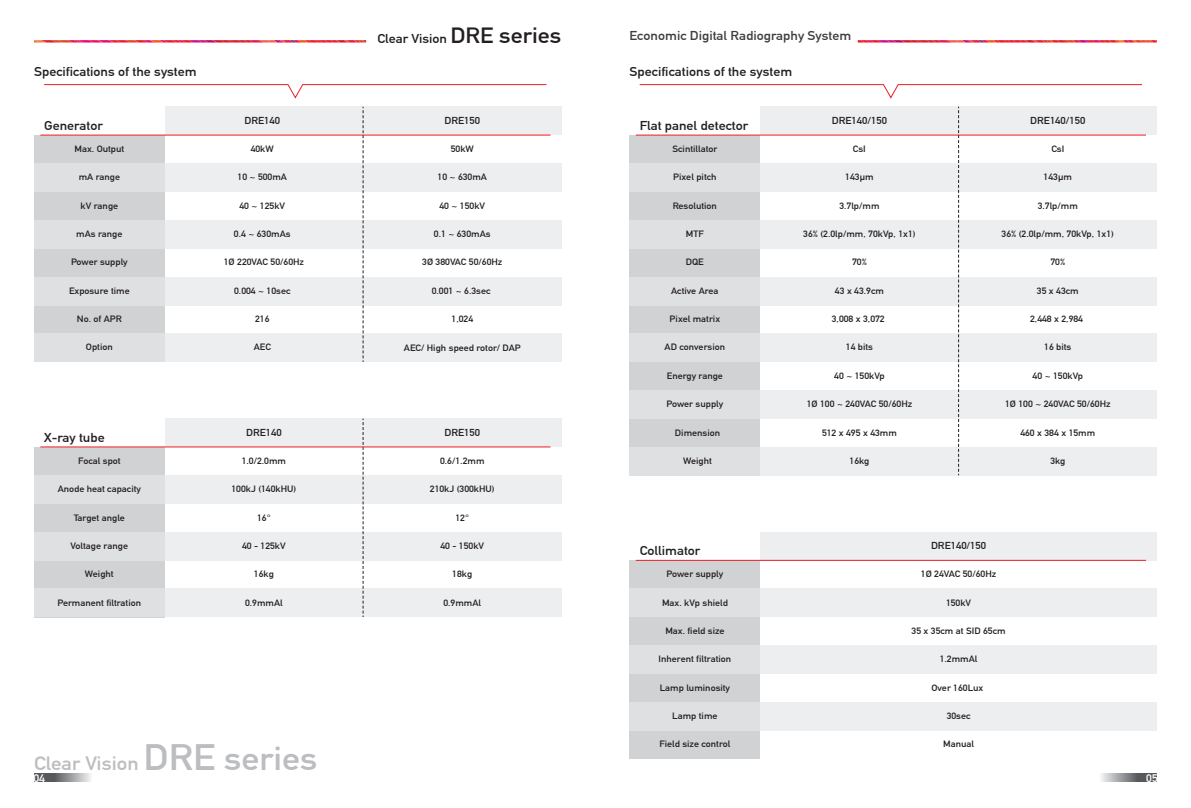
<style>
.page{position:relative;width:1191px;height:808px;background:#fff}
.page>*{position:absolute;margin:0;border:0;box-sizing:border-box;transform-origin:0 0}
.t1{font:18.9px "DIN Mittelschrift LT Alternate";color:#bcbdc0;scale:1.11 1}
.t2{font:12.6px "DIN Mittelschrift LT";color:#231f20;scale:1.11 1}
.t3{font:12.6px "DIN Mittelschrift LT";color:#3e3e3f;scale:1.11 1}
.t4{font:10.8px "DIN Mittelschrift LT";color:#fff;scale:1.11 1}
.t5{font:9.9px "DIN Mittelschrift LT";color:#231f20;scale:1.11 1}
.t6{font:9px "DIN Mittelschrift LT";color:#231f20;scale:1.11 1}
.s1{font-size:21.6px}
.s2{font-size:36px}
.s3{font-size:32.4px}
</style>
<div class="page">
<svg style="left:34px;top:774px;width:57px;height:8px"></svg>
<svg style="left:1101px;top:774px;width:56px;height:8px"></svg>
<div style="left:165px;top:419px;width:396px;height:28px;background:#edeeef"></div>
<svg style="left:857px;top:40px;width:300px;height:3px"></svg>
<svg style="left:639px;top:84px;width:503px;height:15px"></svg>
<div style="left:34px;top:447px;width:131px;height:170px;background:#d1d2d4"></div>
<div style="left:34px;top:475px;width:527px;height:29px;background:linear-gradient(to right,#e2e3e4,#f1f2f3)"></div>
<div style="left:34px;top:532px;width:527px;height:28px;background:linear-gradient(to right,#e2e3e4,#f1f2f3)"></div>
<div style="left:34px;top:589px;width:527px;height:28px;background:linear-gradient(to right,#e2e3e4,#f1f2f3)"></div>
<svg style="left:363px;top:419px;width:1px;height:198px"></svg>
<hr style="left:40px;top:447px;width:510px;height:1px;background:#ee1d23">
<div style="left:165px;top:107px;width:396px;height:28px;background:#edeeef"></div>
<div style="left:34px;top:135px;width:131px;height:227px;background:#d1d2d4"></div>
<div style="left:34px;top:163px;width:527px;height:29px;background:linear-gradient(to right,#e2e3e4,#f1f2f3)"></div>
<div style="left:34px;top:220px;width:527px;height:28px;background:linear-gradient(to right,#e2e3e4,#f1f2f3)"></div>
<div style="left:34px;top:277px;width:527px;height:28px;background:linear-gradient(to right,#e2e3e4,#f1f2f3)"></div>
<div style="left:34px;top:333px;width:527px;height:29px;background:linear-gradient(to right,#e2e3e4,#f1f2f3)"></div>
<hr style="left:40px;top:135px;width:510px;height:1px;background:#ee1d23">
<div style="left:760px;top:532px;width:397px;height:28px;background:#edeeef"></div>
<div style="left:629px;top:560px;width:131px;height:199px;background:#d1d2d4"></div>
<div style="left:629px;top:589px;width:528px;height:28px;background:linear-gradient(to right,#e2e3e5,#f1f2f3)"></div>
<div style="left:629px;top:645px;width:528px;height:29px;background:linear-gradient(to right,#e2e3e5,#f1f2f3)"></div>
<div style="left:629px;top:702px;width:528px;height:28px;background:linear-gradient(to right,#e2e3e5,#f1f2f3)"></div>
<hr style="left:636px;top:560px;width:510px;height:1px;background:#ee1d23">
<div style="left:760px;top:107px;width:397px;height:28px;background:#edeeef"></div>
<div style="left:629px;top:135px;width:131px;height:340px;background:#d1d2d4"></div>
<div style="left:629px;top:163px;width:528px;height:29px;background:linear-gradient(to right,#e2e3e4,#f1f2f3)"></div>
<div style="left:629px;top:220px;width:528px;height:28px;background:linear-gradient(to right,#e2e3e4,#f1f2f3)"></div>
<div style="left:629px;top:277px;width:528px;height:28px;background:linear-gradient(to right,#e2e3e4,#f1f2f3)"></div>
<hr style="left:636px;top:135px;width:510px;height:1px;background:#ee1d23">
<div style="left:629px;top:333px;width:528px;height:29px;background:linear-gradient(to right,#e2e3e4,#f1f2f3)"></div>
<div style="left:629px;top:390px;width:528px;height:29px;background:linear-gradient(to right,#e2e3e4,#f1f2f3)"></div>
<div style="left:629px;top:447px;width:528px;height:28px;background:linear-gradient(to right,#e2e3e4,#f1f2f3)"></div>
<svg style="left:958px;top:107px;width:1px;height:368px"></svg>
<svg style="left:44px;top:84px;width:503px;height:15px"></svg>
<svg style="left:34px;top:40px;width:332px;height:3px"></svg>
<svg style="left:363px;top:107px;width:1px;height:255px"></svg>
<h2 class="t2" style="left:34px;top:64px;width:148px">Specifications of the system</h2>
<h2 class="t2" style="left:377px;top:31px;width:167px">Clear Vision <span class="s1">DRE series</span></h2>
<h2 class="t3" style="left:629px;top:28px;width:201px">Economic Digital Radiography System</h2>
<h2 class="t2" style="left:629px;top:64px;width:148px">Specifications of the system</h2>
<p class="t5" style="left:244px;top:115px;width:34px">DRE140</p>
<p class="t5" style="left:444px;top:115px;width:34px">DRE150</p>
<p class="t5" style="left:832px;top:115px;width:51px">DRE140/150</p>
<p class="t6" style="left:672px;top:144px;width:42px">Scintillator</p>
<p class="t6" style="left:673px;top:172px;width:40px">Pixel pitch</p>
<p class="t6" style="left:673px;top:200px;width:41px">Resolution</p>
<p class="t6" style="left:686px;top:229px;width:18px">MTF</p>
<p class="t6" style="left:686px;top:257px;width:18px">DQE</p>
<p class="t6" style="left:671px;top:285px;width:44px">Active Area</p>
<p class="t6" style="left:669px;top:314px;width:47px">Pixel matrix</p>
<p class="t6" style="left:664px;top:342px;width:56px">AD conversion</p>
<p class="t6" style="left:667px;top:370px;width:52px">Energy range</p>
<p class="t6" style="left:666px;top:399px;width:53px">Power supply</p>
<p class="t6" style="left:675px;top:427px;width:42px">Dimension</p>
<p class="t6" style="left:683px;top:455px;width:27px">Weight</p>
<p class="t5" style="left:1030px;top:115px;width:51px">DRE140/150</p>
<h2 class="t2" style="left:44px;top:118px;width:54px">Generator</h2>
<h2 class="t2" style="left:639px;top:118px;width:99px">Flat panel detector</h2>
<p class="t6" style="left:74px;top:144px;width:46px">Max. Output</p>
<p class="t6" style="left:79px;top:172px;width:39px">mA range</p>
<p class="t6" style="left:81px;top:200px;width:35px">kV range</p>
<p class="t6" style="left:76px;top:229px;width:43px">mAs range</p>
<p class="t6" style="left:71px;top:257px;width:53px">Power supply</p>
<p class="t6" style="left:69px;top:285px;width:56px">Exposure time</p>
<p class="t6" style="left:77px;top:314px;width:42px">No. of APR</p>
<p class="t6" style="left:86px;top:342px;width:26px">Option</p>
<p class="t6" style="left:251px;top:144px;width:22px">40kW</p>
<p class="t6" style="left:853px;top:144px;width:13px">CsI</p>
<p class="t6" style="left:451px;top:144px;width:22px">50kW</p>
<p class="t6" style="left:437px;top:172px;width:46px">10 ~ 630mA</p>
<p class="t6" style="left:439px;top:200px;width:43px">40 ~ 150kV</p>
<p class="t6" style="left:434px;top:229px;width:53px">0.1 ~ 630mAs</p>
<p class="t6" style="left:422px;top:257px;width:74px">3Ø 380VAC 50/60Hz</p>
<p class="t6" style="left:432px;top:285px;width:54px">0.001 ~ 6.3sec</p>
<p class="t6" style="left:451px;top:314px;width:21px">1,024</p>
<p class="t6" style="left:404px;top:342px;width:107px">AEC/ High speed rotor/ DAP</p>
<p class="t6" style="left:1051px;top:144px;width:13px">CsI</p>
<p class="t6" style="left:1043px;top:172px;width:27px">143µm</p>
<p class="t6" style="left:1037px;top:200px;width:38px">3.7lp/mm</p>
<p class="t6" style="left:1001px;top:229px;width:103px">36% (2.0lp/mm, 70kVp, 1x1)</p>
<p class="t6" style="left:1050px;top:257px;width:15px">70%</p>
<p class="t6" style="left:1036px;top:285px;width:39px">35 x 43cm</p>
<p class="t6" style="left:1030px;top:314px;width:49px">2,448 x 2,984</p>
<p class="t6" style="left:1044px;top:342px;width:26px">16 bits</p>
<p class="t6" style="left:1032px;top:370px;width:47px">40 ~ 150kVp</p>
<p class="t6" style="left:1005px;top:399px;width:96px">1Ø 100 ~ 240VAC 50/60Hz</p>
<p class="t6" style="left:1020px;top:427px;width:69px">460 x 384 x 15mm</p>
<p class="t6" style="left:1050px;top:455px;width:15px">3kg</p>
<p class="t6" style="left:237px;top:172px;width:46px">10 ~ 500mA</p>
<p class="t6" style="left:239px;top:200px;width:43px">40 ~ 125kV</p>
<p class="t6" style="left:234px;top:229px;width:53px">0.4 ~ 630mAs</p>
<p class="t6" style="left:224px;top:257px;width:74px">1Ø 220VAC 50/60Hz</p>
<p class="t6" style="left:234px;top:285px;width:52px">0.004 ~ 10sec</p>
<p class="t6" style="left:255px;top:314px;width:14px">216</p>
<p class="t6" style="left:254px;top:342px;width:17px">AEC</p>
<p class="t6" style="left:845px;top:172px;width:27px">143µm</p>
<p class="t6" style="left:839px;top:200px;width:38px">3.7lp/mm</p>
<p class="t6" style="left:803px;top:229px;width:103px">36% (2.0lp/mm, 70kVp, 1x1)</p>
<p class="t6" style="left:852px;top:257px;width:15px">70%</p>
<p class="t6" style="left:835px;top:285px;width:46px">43 x 43.9cm</p>
<p class="t6" style="left:832px;top:314px;width:49px">3,008 x 3,072</p>
<p class="t6" style="left:846px;top:342px;width:26px">14 bits</p>
<p class="t6" style="left:834px;top:370px;width:47px">40 ~ 150kVp</p>
<p class="t6" style="left:806px;top:399px;width:96px">1Ø 100 ~ 240VAC 50/60Hz</p>
<p class="t6" style="left:822px;top:427px;width:69px">512 x 495 x 43mm</p>
<p class="t6" style="left:849px;top:455px;width:19px">16kg</p>
<p class="t5" style="left:246px;top:426px;width:34px">DRE140</p>
<p class="t5" style="left:444px;top:426px;width:34px">DRE150</p>
<h2 class="t2" style="left:44px;top:430px;width:56px">X-ray tube</h2>
<p class="t6" style="left:242px;top:455px;width:42px">1.0/2.0mm</p>
<p class="t6" style="left:231px;top:484px;width:60px">100kJ (140kHU)</p>
<p class="t6" style="left:257px;top:512px;width:14px">16°</p>
<p class="t6" style="left:242px;top:540px;width:41px">40 - 125kV</p>
<p class="t6" style="left:254px;top:569px;width:20px">16kg</p>
<p class="t6" style="left:245px;top:597px;width:35px">0.9mmAl</p>
<p class="t6" style="left:440px;top:455px;width:42px">0.6/1.2mm</p>
<p class="t6" style="left:430px;top:484px;width:60px">210kJ (300kHU)</p>
<p class="t6" style="left:455px;top:512px;width:14px">12°</p>
<p class="t6" style="left:440px;top:540px;width:41px">40 - 150kV</p>
<p class="t6" style="left:452px;top:569px;width:20px">18kg</p>
<p class="t6" style="left:443px;top:597px;width:35px">0.9mmAl</p>
<p class="t6" style="left:78px;top:455px;width:40px">Focal spot</p>
<p class="t6" style="left:58px;top:484px;width:77px">Anode heat capacity</p>
<p class="t6" style="left:74px;top:512px;width:48px">Target angle</p>
<p class="t6" style="left:71px;top:540px;width:53px">Voltage range</p>
<p class="t6" style="left:85px;top:569px;width:27px">Weight</p>
<p class="t6" style="left:57px;top:597px;width:77px">Permanent filtration</p>
<p class="t5" style="left:931px;top:540px;width:51px">DRE140/150</p>
<h2 class="t2" style="left:639px;top:543px;width:56px">Collimator</h2>
<p class="t6" style="left:921px;top:569px;width:69px">1Ø 24VAC 50/60Hz</p>
<p class="t6" style="left:666px;top:569px;width:53px">Power supply</p>
<p class="t6" style="left:662px;top:597px;width:61px">Max. kVp shield</p>
<p class="t6" style="left:665px;top:625px;width:55px">Max. field size</p>
<p class="t6" style="left:658px;top:654px;width:67px">Inherent filtration</p>
<p class="t6" style="left:659px;top:682px;width:65px">Lamp luminosity</p>
<p class="t6" style="left:672px;top:710px;width:42px">Lamp time</p>
<p class="t6" style="left:659px;top:739px;width:65px">Field size control</p>
<p class="t6" style="left:946px;top:597px;width:24px">150kV</p>
<p class="t6" style="left:911px;top:625px;width:86px">35 x 35cm at SID 65cm</p>
<p class="t6" style="left:939px;top:654px;width:35px">1.2mmAl</p>
<p class="t6" style="left:931px;top:682px;width:48px">Over 160Lux</p>
<p class="t6" style="left:946px;top:710px;width:23px">30sec</p>
<p class="t6" style="left:943px;top:739px;width:29px">Manual</p>
<h1 class="t1" style="left:34px;top:752px;width:257px">Clear Vision <span class="s2">DRE</span> <span class="s3">series</span></h1>
<p class="t4" style="left:33px;top:771px;width:12px">04</p>
<p class="t4" style="left:1146px;top:771px;width:12px">05</p>
</div>
